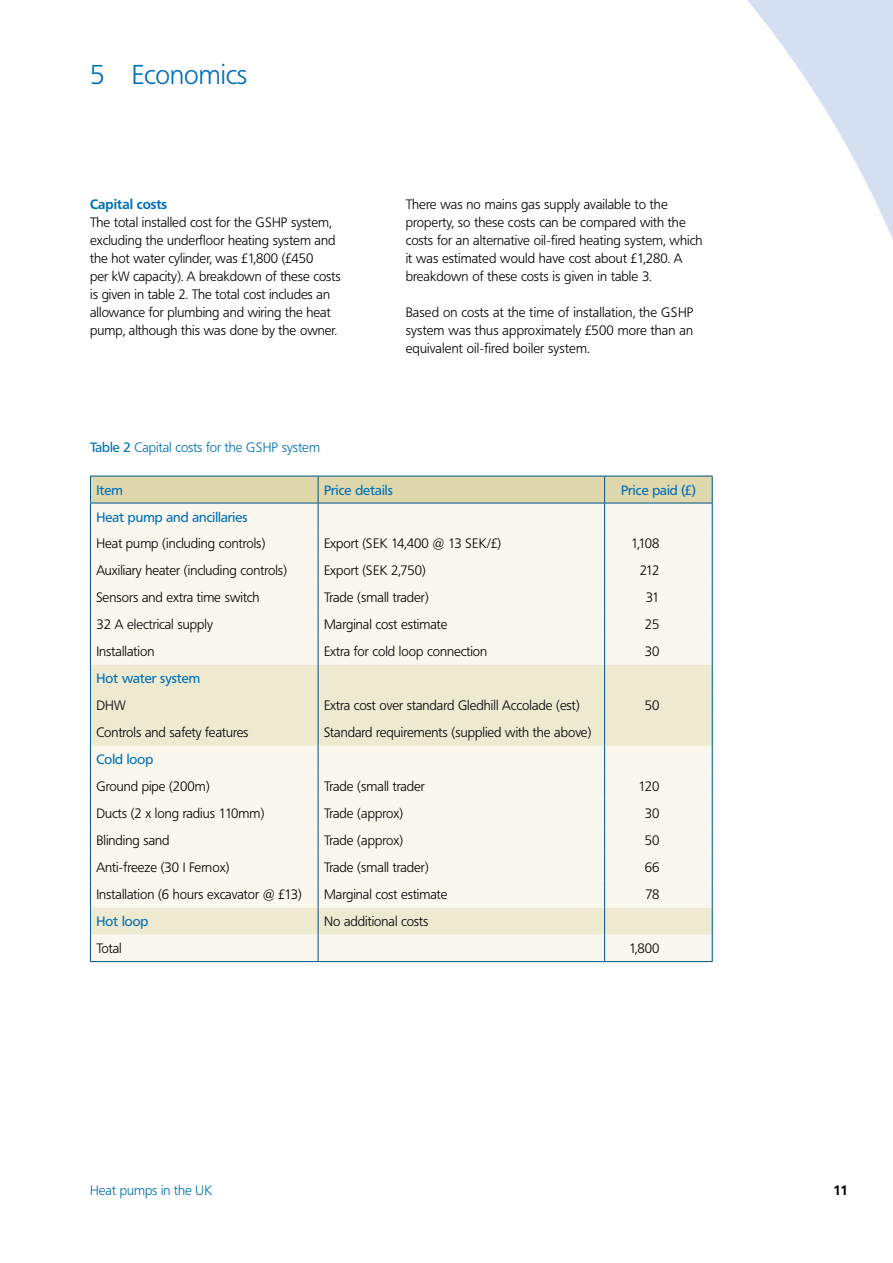
<style>
.page{position:relative;width:893px;height:1263px;background:#fff}
.page>*{position:absolute;margin:0;border:0;box-sizing:border-box;transform-origin:0 0}
.t1{font:300 27px "Frutiger BQ";color:#006fb7}
.t2{font:300 13.5px/18px "Frutiger BQ";color:#000}
.t3{font:13.5px "Frutiger BQ";color:#006fb7}
.t4{font:300 13.5px "Frutiger BQ";color:#006fb7}
.t5{font:700 13.5px "Frutiger BQ";color:#006fb7}
.t6{font:700 13.5px "Frutiger BQ";color:#000}
.s1{font-weight:400}
</style>
<div class="page">
<svg style="left:747px;top:0;width:146px;height:240px"></svg>
<hr style="left:90px;top:961px;width:228px;height:1px;background:#005187">
<hr style="left:318px;top:961px;width:287px;height:1px;background:#005187">
<hr style="left:605px;top:961px;width:107px;height:1px;background:#005187">
<svg style="left:90px;top:476px;width:623px;height:485px;background:#f3f1e3"></svg>
<hr style="left:90px;top:503px;width:228px;height:1px;background:#005187">
<hr style="left:318px;top:503px;width:287px;height:1px;background:#005187">
<hr style="left:605px;top:503px;width:107px;height:1px;background:#005187">
<h1 class="t1" style="left:90px;top:58px;width:159px">5 Economics</h1>
<p class="t5" style="left:90px;top:196px;width:79px">Capital costs</p>
<p class="t2" style="left:90px;top:213px;width:252px">The total installed cost for the GSHP system, excluding the underfloor heating system and the hot water cylinder, was £1,800 (£450<br>per kW capacity). A breakdown of these costs is given in table 2. The total cost includes an allowance for plumbing and wiring the heat pump, although this was done by the owner.</p>
<p class="t2" style="left:406px;top:195px;width:298px">There was no mains gas supply available to the property, so these costs can be compared with the costs for an alternative oil-fired heating system, which it was estimated would have cost about £1,280. A breakdown of these costs is given in table 3.</p>
<p class="t2" style="left:406px;top:303px;width:289px;text-align:justify">Based on costs at the time of installation, the GSHP system was thus approximately £500 more than an equivalent oil-fired boiler system.</p>
<p class="t4" style="left:90px;top:439px;width:231px"><span class="s1">Table 2</span> Capital costs for the GSHP system</p>
<p class="t3" style="left:96px;top:482px;width:28px">Item</p>
<p class="t3" style="left:324px;top:482px;width:70px">Price details</p>
<p class="t3" style="left:621px;top:482px;width:76px">Price paid (£)</p>
<p class="t3" style="left:96px;top:509px;width:152px">Heat pump and ancillaries</p>
<p class="t2" style="left:96px;top:535px;width:171px">Heat pump (including controls)</p>
<p class="t2" style="left:324px;top:535px;width:178px">Export (SEK 14,400 @ 13 SEK/£)</p>
<p class="t2" style="left:631px;top:535px;width:30px">1,108</p>
<p class="t2" style="left:96px;top:562px;width:192px">Auxiliary heater (including controls)</p>
<p class="t2" style="left:324px;top:562px;width:103px">Export (SEK 2,750)</p>
<p class="t2" style="left:640px;top:562px;width:21px">212</p>
<p class="t2" style="left:96px;top:589px;width:165px">Sensors and extra time switch</p>
<p class="t2" style="left:324px;top:589px;width:106px">Trade (small trader)</p>
<p class="t2" style="left:646px;top:589px;width:15px">31</p>
<p class="t2" style="left:96px;top:616px;width:118px">32 A electrical supply</p>
<p class="t2" style="left:324px;top:616px;width:125px">Marginal cost estimate</p>
<p class="t2" style="left:645px;top:616px;width:16px">25</p>
<p class="t2" style="left:96px;top:643px;width:59px">Installation</p>
<p class="t2" style="left:324px;top:643px;width:165px">Extra for cold loop connection</p>
<p class="t2" style="left:645px;top:643px;width:16px">30</p>
<p class="t3" style="left:96px;top:671px;width:106px">Hot water system</p>
<p class="t2" style="left:96px;top:697px;width:31px">DHW</p>
<p class="t2" style="left:324px;top:697px;width:257px">Extra cost over standard Gledhill Accolade (est)</p>
<p class="t2" style="left:645px;top:697px;width:16px">50</p>
<p class="t2" style="left:96px;top:724px;width:154px">Controls and safety features</p>
<p class="t2" style="left:324px;top:724px;width:269px">Standard requirements (supplied with the above)</p>
<p class="t3" style="left:96px;top:752px;width:58px">Cold loop</p>
<p class="t2" style="left:96px;top:778px;width:115px">Ground pipe (200m)</p>
<p class="t2" style="left:324px;top:778px;width:102px">Trade (small trader</p>
<p class="t2" style="left:639px;top:778px;width:22px">120</p>
<p class="t2" style="left:96px;top:805px;width:169px">Ducts (2 x long radius 110mm)</p>
<p class="t2" style="left:324px;top:805px;width:81px">Trade (approx)</p>
<p class="t2" style="left:645px;top:805px;width:16px">30</p>
<p class="t2" style="left:96px;top:832px;width:75px">Blinding sand</p>
<p class="t2" style="left:324px;top:832px;width:81px">Trade (approx)</p>
<p class="t2" style="left:645px;top:832px;width:16px">50</p>
<p class="t2" style="left:96px;top:859px;width:135px">Anti-freeze (30 I Fernox)</p>
<p class="t2" style="left:324px;top:859px;width:106px">Trade (small trader)</p>
<p class="t2" style="left:645px;top:859px;width:16px">66</p>
<p class="t2" style="left:96px;top:886px;width:207px">Installation (6 hours excavator @ £13)</p>
<p class="t2" style="left:324px;top:886px;width:125px">Marginal cost estimate</p>
<p class="t2" style="left:645px;top:886px;width:16px">78</p>
<p class="t3" style="left:96px;top:913px;width:54px">Hot loop</p>
<p class="t2" style="left:324px;top:913px;width:106px">No additional costs</p>
<p class="t2" style="left:96px;top:939px;width:27px">Total</p>
<p class="t2" style="left:629px;top:939px;width:32px">1,800</p>
<p class="t4" style="left:90px;top:1183px;width:124px">Heat pumps in the UK</p>
<p class="t6" style="left:834px;top:1182px;width:16px">11</p>
</div>
